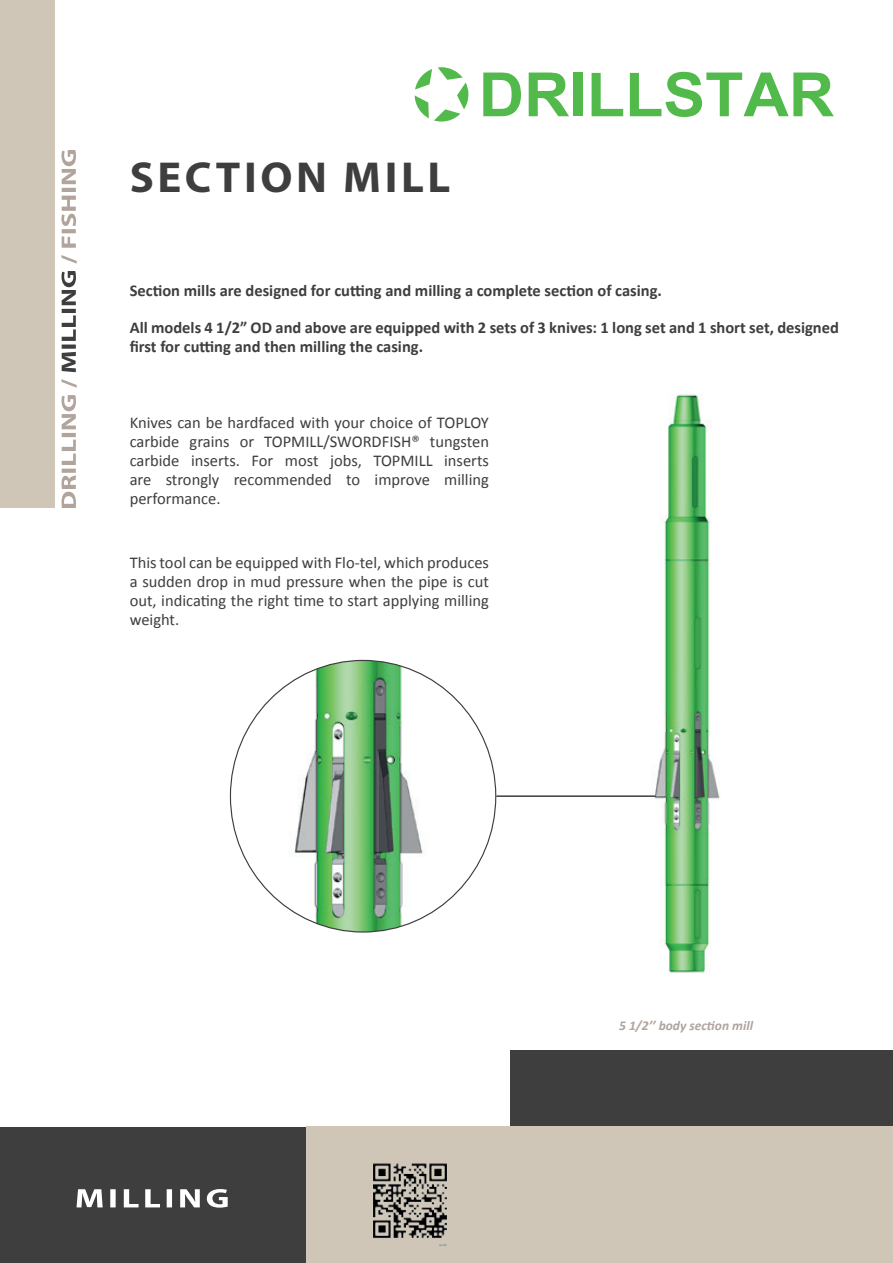
<style>
.page{position:relative;width:893px;height:1263px;background:#fff}
.page>*{position:absolute;margin:0;border:0;box-sizing:border-box;transform-origin:0 0}
.t1{font:700 61.05px "Arial";color:#52b94b}
.t2{font:700 43.5px "Myriad Pro";letter-spacing:.08em;color:#3e3e3f}
.t3{font:16.5px/19px "Calibri";color:#3e3e3f;text-align:justify}
.t4{font:700 16.5px/19px "Calibri";color:#3e3e3f}
.t5{font:italic 700 13.5px "Calibri";color:#b0a49c}
</style>
<div class="page">
<div style="left:0;top:0;width:54px;height:508px;background:#cfc6b7"></div>
<svg style="left:61px;top:150px;width:16px;height:114px"></svg>
<svg style="left:62px;top:271px;width:14px;height:101px"></svg>
<svg style="left:61px;top:379px;width:16px;height:129px"></svg>
<svg style="left:415px;top:67px;width:53px;height:55px"></svg>
<div style="left:0;top:1127px;width:306px;height:136px;background:#3e3e3f"></div>
<div style="left:510px;top:1050px;width:383px;height:77px;background:#3e3e3f"></div>
<svg style="left:77px;top:1189px;width:151px;height:18px"></svg>
<div style="left:306px;top:1127px;width:587px;height:136px;background:#cfc6b7"></div>
<img style="left:373px;top:1163px;width:74px;height:83px">
<img style="left:654px;top:394px;width:66px;height:579px">
<hr style="left:496px;top:795px;width:159px;height:2px;background:#3e3e3f">
<img style="left:230px;top:660px;width:266px;height:272px">
<h2 class="t2" style="left:130px;top:149px;width:322px">SECTION MILL</h2>
<h1 class="t1" style="left:479px;top:54px;width:357px">DRILLSTAR</h1>
<p class="t4" style="left:130px;top:280px;width:534px">Section mills are designed for cutting and milling a complete section of casing.</p>
<p class="t4" style="left:130px;top:318px;width:711px">All models 4 1/2” OD and above are equipped with 2 sets of 3 knives: 1 long set and 1 short set, designed first for cutting and then milling the casing.</p>
<p class="t3" style="left:130px;top:413px;width:361px">Knives can be hardfaced with your choice of TOPLOY carbide grains or TOPMILL/SWORDFISH® tungsten carbide inserts. For most jobs, TOPMILL inserts are strongly recommended to improve milling performance.</p>
<p class="t3" style="left:130px;top:553px;width:361px">This tool can be equipped with Flo-tel, which produces a sudden drop in mud pressure when the pipe is cut out, indicating the right time to start applying milling weight.</p>
<p class="t5" style="left:619px;top:1017px;width:135px">5 1/2’’ body section mill</p>
</div>
